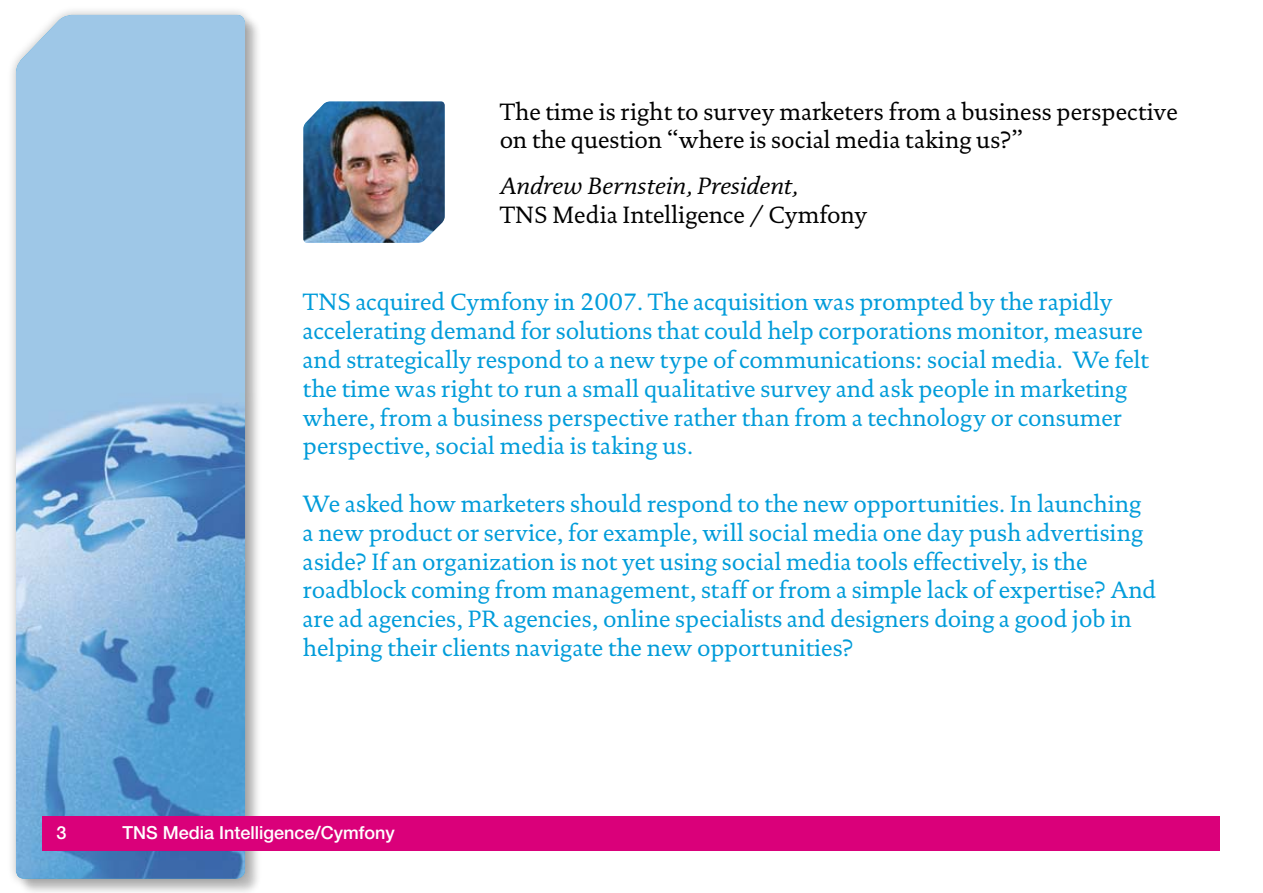
<style>
.page{position:relative;width:1263px;height:893px;background:#fff}
.page>*{position:absolute;margin:0;border:0;box-sizing:border-box;transform-origin:0 0}
.t1{font:24px/28.8px "DTL Documenta T";color:#009cda}
.t2{font:24px/28.8px "DTL Documenta T";color:#000}
.t3{font:italic 24px "DTL Documenta T";color:#000}
.t4{font:500 18px "Helvetica Neue LT Std";color:#fff}
</style>
<div class="page">
<div style="left:6px;top:5px;width:255px;height:888px;background:#000;opacity:.25"></div>
<img style="left:16px;top:15px;width:229px;height:864px">
<div style="left:43px;top:816px;width:1177px;height:34px;background:#da007a"></div>
<img style="left:303px;top:101px;width:142px;height:142px">
<p class="t2" style="left:500px;top:97px;width:680px">The time is right to survey marketers from a business perspective on the question “where is social media taking us?”</p>
<p class="t3" style="left:500px;top:171px;width:300px">Andrew Bernstein, President,</p>
<p class="t2" style="left:500px;top:200px;width:369px">TNS Media Intelligence / Cymfony</p>
<p class="t1" style="left:303px;top:288px;width:847px">TNS acquired Cymfony in 2007. The acquisition was prompted by the rapidly accelerating demand for solutions that could help corporations monitor, measure and strategically respond to a new type of communications: social media. We felt the time was right to run a small qualitative survey and ask people in marketing where, from a business perspective rather than from a technology or consumer perspective, social media is taking us.</p>
<p class="t1" style="left:303px;top:489px;width:855px">We asked how marketers should respond to the new opportunities. In launching a new product or service, for example, will social media one day push advertising aside? If an organization is not yet using social media tools effectively, is the roadblock coming from management, staff or from a simple lack of expertise? And are ad agencies, PR agencies, online specialists and designers doing a good job in helping their clients navigate the new opportunities?</p>
<p class="t4" style="left:56px;top:822px;width:12px">3</p>
<p class="t4" style="left:122px;top:822px;width:274px">TNS Media Intelligence/Cymfony</p>
</div>
